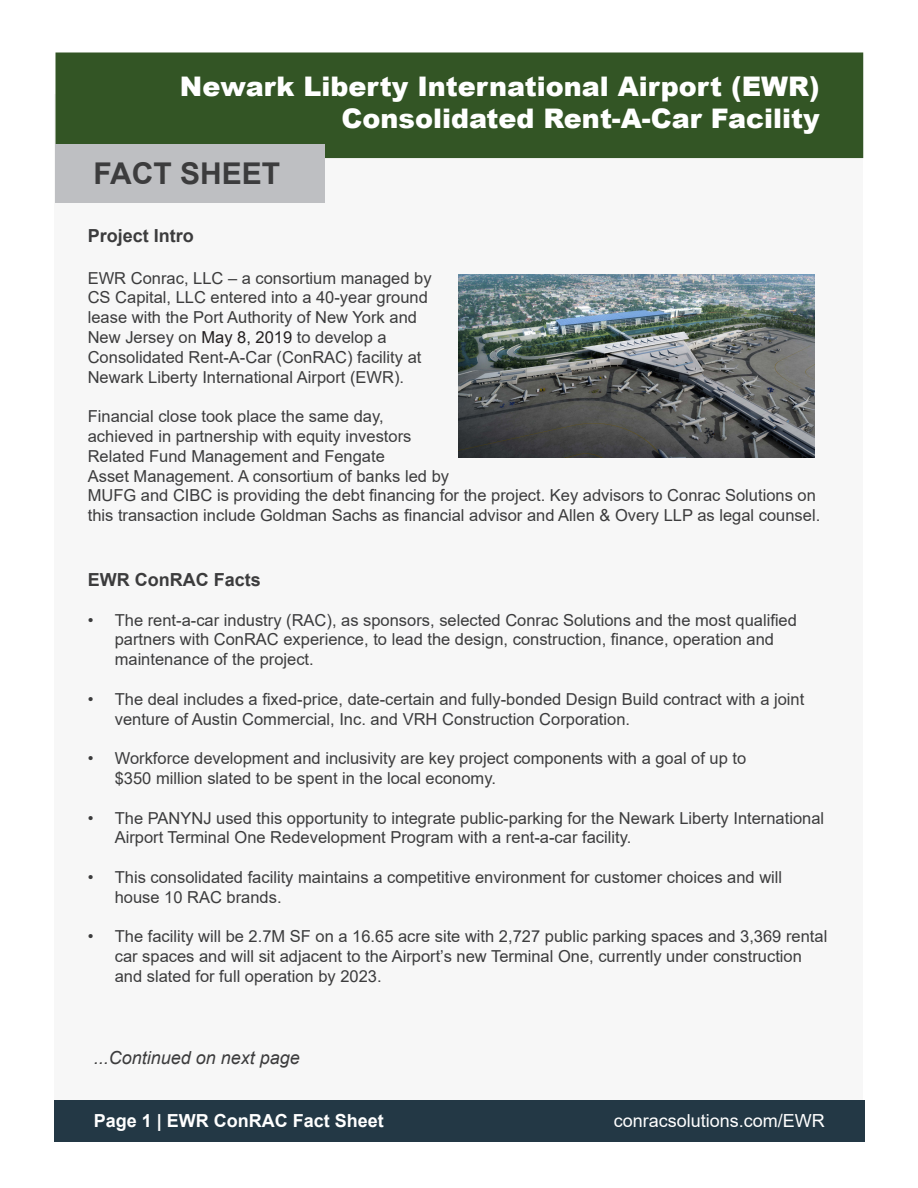
<style>
.page{position:relative;width:918px;height:1188px;background:#fff}
.page>*{position:absolute;margin:0;border:0;box-sizing:border-box;transform-origin:0 0}
.t1{font:700 30px "Arial";color:#3c3c3d}
.t2{font:900 27px/32.4px "Arial";color:#fff;text-align:right}
.t3{font:700 18px "Arial";color:#3c3c3d}
.t4{font:700 18px "Arial";color:#fff}
.t5{font:18px "Arial";color:#fff}
.t6{font:italic 18px "Arial";color:#3c3c3d}
.t7{font:16.5px/19.8px "Arial";color:#3c3c3d}
.s1{color:#231f20}
</style>
<div class="page">
<div style="left:55px;top:94px;width:808px;height:1047px;background:#f7f7f7"></div>
<div style="left:56px;top:52px;width:807px;height:106px;background:#335525;border:2px solid #335525"></div>
<div style="left:56px;top:144px;width:270px;height:58px;background:#bebfc2"></div>
<img style="left:458px;top:274px;width:357px;height:184px">
<div style="left:54px;top:1100px;width:811px;height:42px;background:#233845"></div>
<p class="t2" style="left:180px;top:69px;width:641px">Newark Liberty International Airport (EWR)<br>Consolidated Rent-A-Car Facility</p>
<p class="t1" style="left:93px;top:153px;width:188px">FACT SHEET</p>
<p class="t3" style="left:88px;top:223px;width:108px">Project Intro</p>
<p class="t7" style="left:88px;top:268px;width:345px">EWR Conrac, LLC – a consortium managed by CS Capital, LLC entered into a 40-year ground lease with the Port Authority of New York and New Jersey on <span class="s1">May 8, 2019</span> to develop a Consolidated Rent-A-Car (ConRAC) facility at Newark Liberty International Airport (EWR).</p>
<p class="t7" style="left:88px;top:406px;width:734px">Financial close took place the same day,<br>achieved in partnership with equity investors<br>Related Fund Management and Fengate<br>Asset Management. A consortium of banks led by<br>MUFG and CIBC is providing the debt financing for the project. Key advisors to Conrac Solutions on this transaction include Goldman Sachs as financial advisor and Allen &amp; Overy LLP as legal counsel.</p>
<p class="t3" style="left:88px;top:567px;width:174px">EWR ConRAC Facts</p>
<p class="t7" style="left:115px;top:610px;width:684px;text-indent:-27px">• The rent-a-car industry (RAC), as sponsors, selected Conrac Solutions and the most qualified partners with ConRAC experience, to lead the design, construction, finance, operation and maintenance of the project.</p>
<p class="t7" style="left:115px;top:689px;width:691px;text-indent:-27px">• The deal includes a fixed-price, date-certain and fully-bonded Design Build contract with a joint venture of Austin Commercial, Inc. and VRH Construction Corporation.</p>
<p class="t7" style="left:115px;top:748px;width:633px;text-indent:-27px">• Workforce development and inclusivity are key project components with a goal of up to $350 million slated to be spent in the local economy.</p>
<p class="t7" style="left:115px;top:808px;width:711px;text-indent:-27px">• The PANYNJ used this opportunity to integrate public-parking for the Newark Liberty International<br>Airport Terminal One Redevelopment Program with a rent-a-car facility.</p>
<p class="t7" style="left:115px;top:867px;width:669px;text-indent:-27px">• This consolidated facility maintains a competitive environment for customer choices and will house 10 RAC brands.</p>
<p class="t7" style="left:115px;top:927px;width:714px;text-indent:-27px">• The facility will be 2.7M SF on a 16.65 acre site with 2,727 public parking spaces and 3,369 rental car spaces and will sit adjacent to the Airport’s new Terminal One, currently under construction and slated for full operation by 2023.</p>
<p class="t6" style="left:94px;top:1046px;width:208px">...Continued on next page</p>
<p class="t4" style="left:94px;top:1108px;width:292px">Page 1 | EWR ConRAC Fact Sheet</p>
<p class="t5" style="left:614px;top:1108px;width:213px">conracsolutions.com/EWR</p>
</div>
